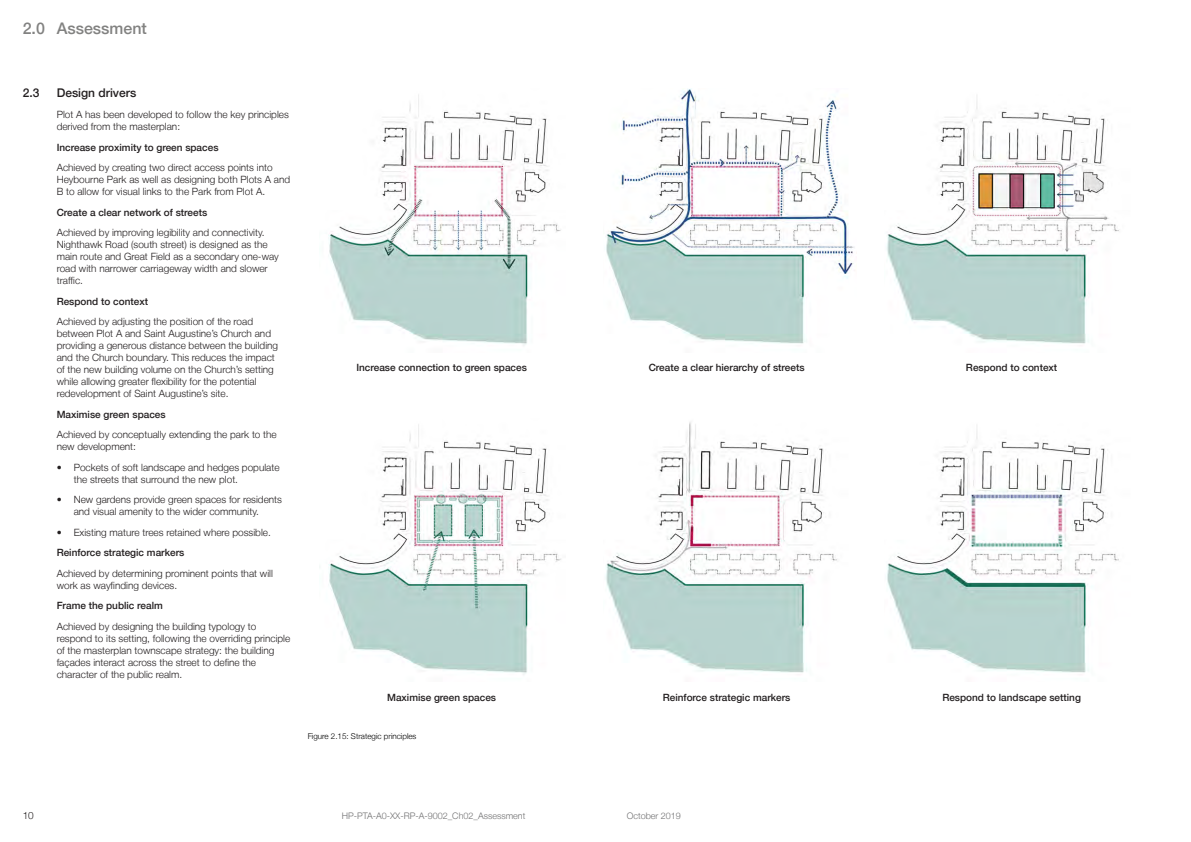
<style>
.page{position:relative;width:1191px;height:842px;background:#fff}
.page>*{position:absolute;margin:0;border:0;box-sizing:border-box;transform-origin:0 0}
.t1{font:500 16px "Helvetica Neue LT";color:#828281}
.t2{font:500 12px "Helvetica Neue LT";color:#231f20}
.PT-B-Body-indent{font:300 10px/12px "Helvetica Neue LT";color:#231f20}
.PT-B-Body-heading{font:500 10px "Helvetica Neue LT";color:#231f20}
.t3{font:300 9px "Helvetica Neue LT";color:#717172}
.t4{font:300 8px "Helvetica Neue LT";color:#000}
</style>
<div class="page">
<img style="left:328px;top:94px;width:233px;height:252px">
<img style="left:328px;top:424px;width:233px;height:251px">
<img style="left:606px;top:89px;width:249px;height:255px">
<img style="left:605px;top:422px;width:232px;height:251px">
<img style="left:886px;top:100px;width:233px;height:244px">
<img style="left:887px;top:429px;width:232px;height:244px">
<h1 class="t1" style="left:23px;top:19px;width:126px">2.0 Assessment</h1>
<p class="t2" style="left:23px;top:86px;width:18px">2.3</p>
<p class="t2" style="left:57px;top:86px;width:81px">Design drivers</p>
<p class="PT-B-Body-indent" style="left:57px;top:108px;width:234px;line-height:12.6px">Plot A has been developed to follow the key principles derived from the masterplan:</p>
<p class="PT-B-Body-heading" style="left:57px;top:141px;width:163px">Increase proximity to green spaces</p>
<p class="PT-B-Body-indent" style="left:57px;top:161px;width:235px">Achieved by creating two direct access points into<br>Heybourne Park as well as designing both Plots A and<br>B to allow for visual links to the Park from Plot A.</p>
<p class="PT-B-Body-heading" style="left:57px;top:206px;width:152px">Create a clear network of streets</p>
<p class="PT-B-Body-indent" style="left:57px;top:226px;width:224px">Achieved by improving legibility and connectivity.<br>Nighthawk Road (south street) is designed as the main route and Great Field as a secondary one-way road with narrower carriageway width and slower traffic.</p>
<p class="PT-B-Body-heading" style="left:57px;top:295px;width:93px">Respond to context</p>
<p class="PT-B-Body-indent" style="left:57px;top:315px;width:223px">Achieved by adjusting the position of the road between Plot A and Saint Augustine’s Church and providing a generous distance between the building and the Church boundary. This reduces the impact of the new building volume on the Church’s setting while allowing greater flexibility for the potential redevelopment of Saint Augustine’s site.</p>
<p class="PT-B-Body-heading" style="left:57px;top:408px;width:110px">Maximise green spaces</p>
<p class="PT-B-Body-indent" style="left:57px;top:428px;width:222px">Achieved by conceptually extending the park to the new development:</p>
<p class="PT-B-Body-indent" style="left:74px;top:461px;width:207px;text-indent:-17px">• Pockets of soft landscape and hedges populate the streets that surround the new plot.</p>
<p class="PT-B-Body-indent" style="left:74px;top:494px;width:210px;text-indent:-17px">• New gardens provide green spaces for residents and visual amenity to the wider community.</p>
<p class="PT-B-Body-indent" style="left:57px;top:526px;width:216px">• Existing mature trees retained where possible.</p>
<p class="PT-B-Body-heading" style="left:57px;top:547px;width:129px">Reinforce strategic markers</p>
<p class="PT-B-Body-indent" style="left:57px;top:567px;width:218px">Achieved by determining prominent points that will work as wayfinding devices.</p>
<p class="PT-B-Body-heading" style="left:57px;top:600px;width:108px">Frame the public realm</p>
<p class="PT-B-Body-indent" style="left:57px;top:620px;width:235px">Achieved by designing the building typology to respond to its setting, following the overriding principle of the masterplan townscape strategy: the building façades interact across the street to define the character of the public realm.</p>
<p class="PT-B-Body-heading" style="left:356px;top:361px;width:172px">Increase connection to green spaces</p>
<p class="PT-B-Body-heading" style="left:387px;top:691px;width:110px">Maximise green spaces</p>
<p class="t4" style="left:308px;top:731px;width:110px">Figure 2.15: Strategic principles</p>
<p class="PT-B-Body-heading" style="left:648px;top:361px;width:157px">Create a clear hierarchy of streets</p>
<p class="PT-B-Body-heading" style="left:663px;top:691px;width:129px">Reinforce strategic markers</p>
<p class="PT-B-Body-indent" style="left:23px;top:809px;width:13px">10</p>
<p class="t3" style="left:342px;top:811px;width:185px">HP-PTA-A0-XX-RP-A-9002_Ch02_Assessment</p>
<p class="t3" style="left:626px;top:811px;width:56px">October 2019</p>
<p class="PT-B-Body-heading" style="left:966px;top:361px;width:93px">Respond to context</p>
<p class="PT-B-Body-heading" style="left:942px;top:691px;width:140px">Respond to landscape setting</p>
</div>
